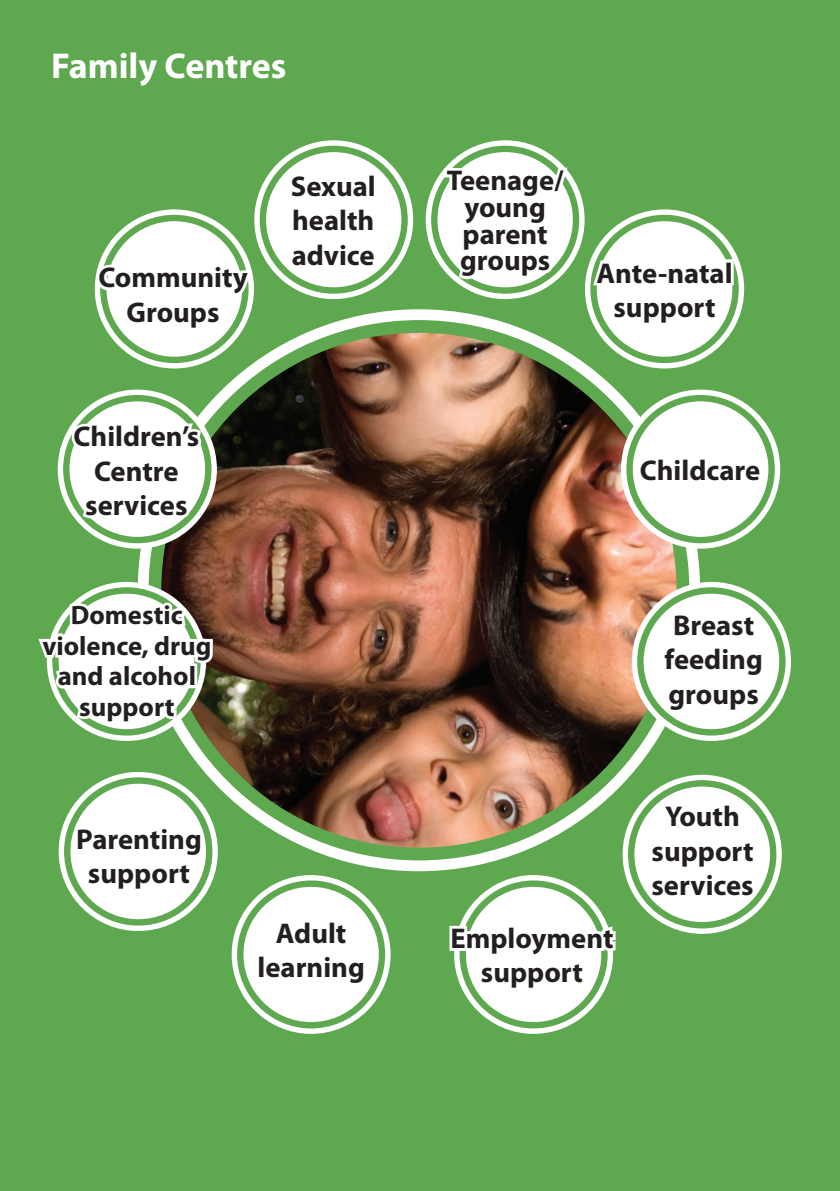
<style>
.page{position:relative;width:840px;height:1191px;background:#fff}
.page>*{position:absolute;margin:0;border:0;box-sizing:border-box;transform-origin:0 0}
.t1{font:700 36px "Myriad Pro";color:#fff}
.t2{font:700 28.6px/34.4px "Myriad Pro";color:#231f20;text-align:center}
.t3{font:700 26.8px/30.6px "Myriad Pro";color:#231f20;text-align:center}
</style>
<div class="page">
<div style="left:0;top:0;width:839px;height:1191px;background:#5ea850"></div>
<img style="left:379px;top:334px;width:279px;height:520px">
<div style="left:620px;top:389px;width:159px;height:159px;border:17px solid #fff;border-radius:50%"></div>
<div style="left:425px;top:140px;width:159px;height:159px;border:17px solid #fff;border-radius:50%"></div>
<div style="left:254px;top:140px;width:159px;height:159px;border:17px solid #fff;border-radius:50%"></div>
<svg style="left:629px;top:398px;width:142px;height:142px"></svg>
<div style="left:431px;top:146px;width:148px;height:148px;border:6px solid #5ea850;border-radius:50%"></div>
<svg style="left:263px;top:149px;width:141px;height:141px;background:#e4f0e1"></svg>
<svg style="left:441px;top:140px;width:130px;height:253px"></svg>
<div style="left:631px;top:582px;width:159px;height:159px;border:17px solid #fff;border-radius:50%"></div>
<svg style="left:640px;top:590px;width:142px;height:142px"></svg>
<div style="left:637px;top:587px;width:148px;height:148px;border:6px solid #5ea850;border-radius:50%"></div>
<div style="left:622px;top:774px;width:159px;height:159px;border:17px solid #fff;border-radius:50%"></div>
<svg style="left:631px;top:783px;width:141px;height:142px"></svg>
<div style="left:627px;top:780px;width:149px;height:148px;border:6px solid #5ea850;border-radius:50%"></div>
<svg style="left:644px;top:531px;width:124px;height:403px"></svg>
<svg style="left:38px;top:140px;width:341px;height:894px"></svg>
<svg style="left:589px;top:209px;width:175px;height:314px"></svg>
<svg style="left:446px;top:866px;width:170px;height:168px"></svg>
<p class="t1" style="left:51px;top:42px;width:237px">Family Centres</p>
<p class="t2" style="left:98px;top:259px;width:151px">Community</p>
<p class="t2" style="left:126px;top:294px;width:95px">Groups</p>
<p class="t2" style="left:74px;top:418px;width:127px">Children’s<br>Centre services</p>
<p class="t3" style="left:42px;top:599px;width:170px">Domestic violence, drug and alcohol support</p>
<p class="t2" style="left:290px;top:168px;width:86px">Sexual</p>
<p class="t2" style="left:292px;top:203px;width:84px">health</p>
<p class="t2" style="left:291px;top:237px;width:84px">advice</p>
<p class="t2" style="left:76px;top:821px;width:127px">Parenting</p>
<p class="t2" style="left:88px;top:855px;width:103px">support</p>
<p class="t2" style="left:276px;top:914px;width:72px">Adult</p>
<p class="t2" style="left:257px;top:949px;width:109px">learning</p>
<p class="t2" style="left:446px;top:162px;width:118px">Teenage/</p>
<p class="t2" style="left:464px;top:189px;width:83px">young</p>
<p class="t2" style="left:462px;top:216px;width:87px">parent</p>
<p class="t2" style="left:460px;top:243px;width:92px">groups</p>
<p class="t2" style="left:596px;top:255px;width:137px">Ante-natal</p>
<p class="t2" style="left:613px;top:289px;width:103px">support</p>
<p class="t2" style="left:639px;top:452px;width:122px">Childcare</p>
<p class="t2" style="left:672px;top:607px;width:83px">Breast</p>
<p class="t2" style="left:664px;top:641px;width:100px">feeding</p>
<p class="t2" style="left:668px;top:676px;width:92px">groups</p>
<p class="t2" style="left:450px;top:920px;width:164px">Employment</p>
<p class="t2" style="left:480px;top:954px;width:103px">support</p>
<p class="t2" style="left:665px;top:798px;width:76px">Youth</p>
<p class="t2" style="left:651px;top:833px;width:103px">support</p>
<p class="t2" style="left:651px;top:867px;width:104px">services</p>
</div>
